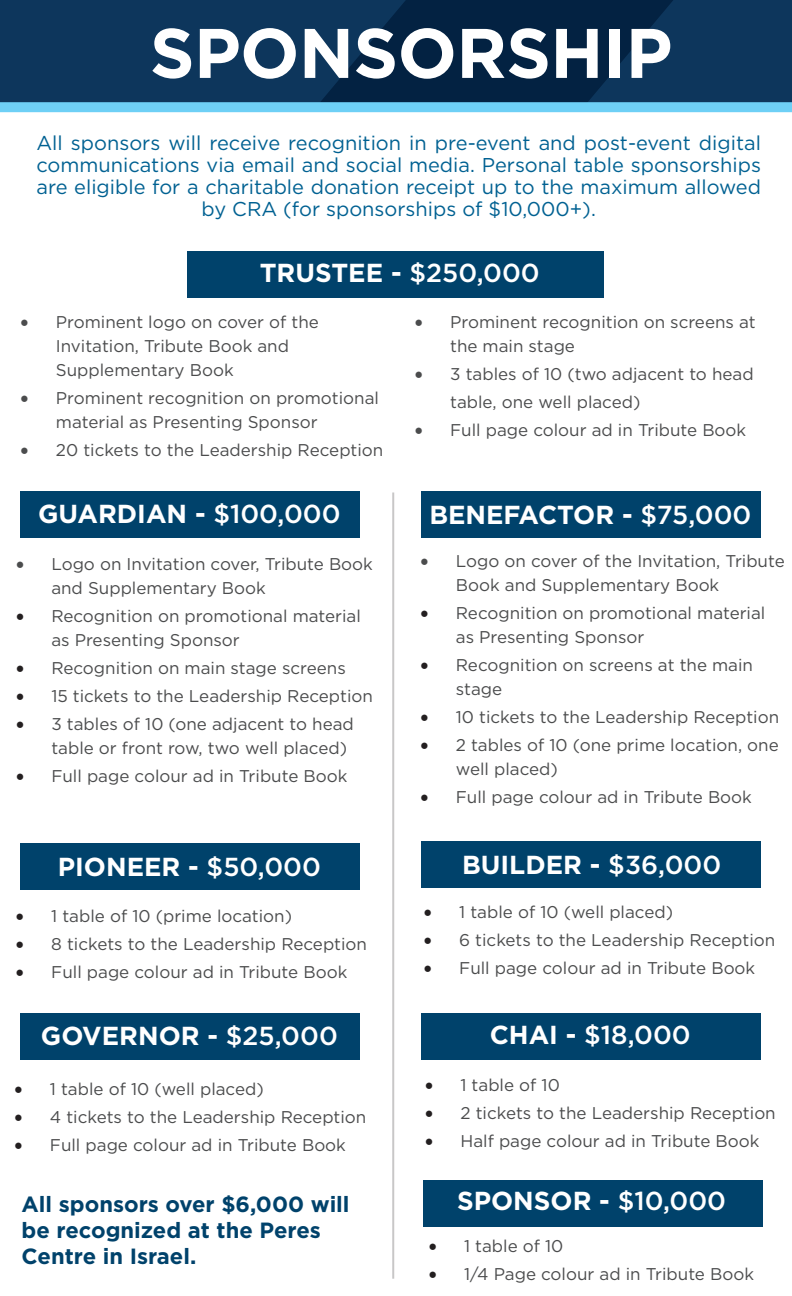
<style>
.page{position:relative;width:792px;height:1296px;background:#fff}
.page>*{position:absolute;margin:0;border:0;box-sizing:border-box;transform-origin:0 0}
.t1{font:700 70px "Gotham";letter-spacing:-.01em;color:#fff}
.t2{font:700 26px "Gotham";color:#fff}
.t3{font:500 26px "Gotham";color:#fff}
.t4{font:700 22px/26px "Gotham";color:#00426b}
.t5{font:20px/22px "Gotham";color:#006192;text-align:center}
.t6{font:17px/24px "Gotham";color:#4b4c4d}
.s1{font-weight:500}
.s2{font-family:"Minion Pro";font-size:24px}
.s3{font-family:"Minion Pro";font-size:24px;color:#231f20}
.s4{font-weight:700}
</style>
<div class="page">
<div style="left:21px;top:1014px;width:339px;height:46px;background:#00426b"></div>
<div style="left:21px;top:491px;width:339px;height:46px;background:#00426b"></div>
<svg style="left:0;top:0;width:583px;height:102px;background:#092e52"></svg>
<svg style="left:583px;top:0;width:209px;height:102px;background:#0a3156"></svg>
<div style="left:187px;top:251px;width:416px;height:46px;background:#00426b"></div>
<div style="left:422px;top:1014px;width:339px;height:46px;background:#00426b"></div>
<div style="left:424px;top:1180px;width:339px;height:46px;background:#00426b"></div>
<div style="left:422px;top:841px;width:339px;height:46px;background:#00426b"></div>
<div style="left:422px;top:491px;width:339px;height:46px;background:#00426b"></div>
<div style="left:21px;top:843px;width:339px;height:46px;background:#00426b"></div>
<hr style="left:392px;top:492px;width:2px;height:787px;background:#231f20">
<div style="left:0;top:102px;width:792px;height:10px;background:#6ed0f6"></div>
<p class="t1" style="left:150px;top:7px;width:524px">SPONSORSHIP</p>
<p class="t5" style="left:36px;top:132px;width:726px">All sponsors will receive recognition in pre-event and post-event digital communications via email and social media. Personal table sponsorships are eligible for a charitable donation receipt up to the maximum allowed by CRA (for sponsorships of $10,000+).</p>
<p class="t2" style="left:260px;top:256px;width:281px">TRUSTEE - <span class="s1">$250,000</span></p>
<p class="t6" style="left:56px;top:309px;width:264px;text-indent:-36px"><span class="s2">•</span> Prominent logo on cover of the<br>Invitation, Tribute Book and<br>Supplementary Book</p>
<p class="t6" style="left:56px;top:385px;width:325px;text-indent:-36px"><span class="s2">•</span> Prominent recognition on promotional material as Presenting Sponsor</p>
<p class="t6" style="left:20px;top:437px;width:365px"><span class="s2">•</span> 20 tickets to the Leadership Reception</p>
<p class="t2" style="left:38px;top:497px;width:304px">GUARDIAN - <span class="s1">$100,000</span></p>
<p class="t6" style="left:51px;top:552px;width:323px;text-indent:-36px"><span class="s2">•</span> Logo on Invitation cover, Tribute Book and Supplementary Book</p>
<p class="t6" style="left:51px;top:604px;width:311px;text-indent:-36px"><span class="s3">•</span> Recognition on promotional material as Presenting Sponsor</p>
<p class="t6" style="left:15px;top:656px;width:332px"><span class="s3">•</span> Recognition on main stage screens</p>
<p class="t6" style="left:15px;top:684px;width:359px"><span class="s3">•</span> 15 tickets to the Leadership Reception</p>
<p class="t6" style="left:51px;top:712px;width:304px;text-indent:-36px"><span class="s3">•</span> 3 tables of 10 (one adjacent to head table or front row, two well placed)</p>
<p class="t6" style="left:15px;top:764px;width:334px"><span class="s3">•</span> Full page colour ad in Tribute Book</p>
<p class="t2" style="left:58px;top:850px;width:265px">PIONEER - <span class="s1">$50,000</span></p>
<p class="t6" style="left:15px;top:903px;width:278px"><span class="s3">•</span> 1 table of 10 (prime location)</p>
<p class="t6" style="left:15px;top:931px;width:353px"><span class="s3">•</span> 8 tickets to the Leadership Reception</p>
<p class="t6" style="left:15px;top:959px;width:334px"><span class="s3">•</span> Full page colour ad in Tribute Book</p>
<p class="t6" style="left:450px;top:309px;width:307px;text-indent:-36px"><span class="s2">•</span> Prominent recognition on screens at the main stage</p>
<p class="t6" style="left:450px;top:359px;width:305px;line-height:28px;text-indent:-36px"><span class="s2">•</span> 3 tables of 10 (two adjacent to head table, one well placed)</p>
<p class="t6" style="left:414px;top:417px;width:334px"><span class="s2">•</span> Full page colour ad in Tribute Book</p>
<p class="t2" style="left:429px;top:498px;width:324px">BENEFACTOR - <span class="s1">$75,000</span></p>
<p class="t6" style="left:456px;top:549px;width:330px;text-indent:-36px"><span class="s2">•</span> Logo on cover of the Invitation, Tribute<br>Book and Supplementary Book</p>
<p class="t6" style="left:456px;top:601px;width:311px;text-indent:-36px"><span class="s3">•</span> Recognition on promotional material as Presenting Sponsor</p>
<p class="t6" style="left:456px;top:653px;width:299px;text-indent:-36px"><span class="s3">•</span> Recognition on screens at the main stage</p>
<p class="t6" style="left:420px;top:705px;width:361px"><span class="s3">•</span> 10 tickets to the Leadership Reception</p>
<p class="t6" style="left:456px;top:733px;width:324px;text-indent:-36px"><span class="s3">•</span> 2 tables of 10 (one prime location, one well placed)</p>
<p class="t6" style="left:420px;top:785px;width:334px"><span class="s3">•</span> Full page colour ad in Tribute Book</p>
<p class="t2" style="left:462px;top:847px;width:261px">BUILDER - <span class="s1">$36,000</span></p>
<p class="t6" style="left:423px;top:900px;width:251px"><span class="s3">•</span> 1 table of 10 (well placed)</p>
<p class="t6" style="left:423px;top:928px;width:354px"><span class="s3">•</span> 6 tickets to the Leadership Reception</p>
<p class="t6" style="left:423px;top:956px;width:334px"><span class="s3">•</span> Full page colour ad in Tribute Book</p>
<p class="t2" style="left:41px;top:1019px;width:298px">GOVERNOR - <span class="s1">$25,000</span></p>
<p class="t3" style="left:490px;top:1018px;width:203px"><span class="s4">CHAI -</span> $18,000</p>
<p class="t6" style="left:14px;top:1076px;width:251px"><span class="s3">•</span> 1 table of 10 (well placed)</p>
<p class="t6" style="left:14px;top:1104px;width:354px"><span class="s3">•</span> 4 tickets to the Leadership Reception</p>
<p class="t6" style="left:14px;top:1132px;width:334px"><span class="s3">•</span> Full page colour ad in Tribute Book</p>
<p class="t4" style="left:22px;top:1191px;width:330px">All sponsors over $6,000 will be recognized at the Peres<br>Centre in Israel.</p>
<p class="t6" style="left:424px;top:1073px;width:137px"><span class="s3">•</span> 1 table of 10</p>
<p class="t6" style="left:424px;top:1101px;width:353px"><span class="s3">•</span> 2 tickets to the Leadership Reception</p>
<p class="t6" style="left:424px;top:1129px;width:337px"><span class="s3">•</span> Half page colour ad in Tribute Book</p>
<p class="t2" style="left:457px;top:1183px;width:271px">SPONSOR - <span class="s1">$10,000</span></p>
<p class="t6" style="left:428px;top:1234px;width:137px"><span class="s3">•</span> 1 table of 10</p>
<p class="t6" style="left:428px;top:1262px;width:327px"><span class="s3">•</span> 1/4 Page colour ad in Tribute Book</p>
</div>
